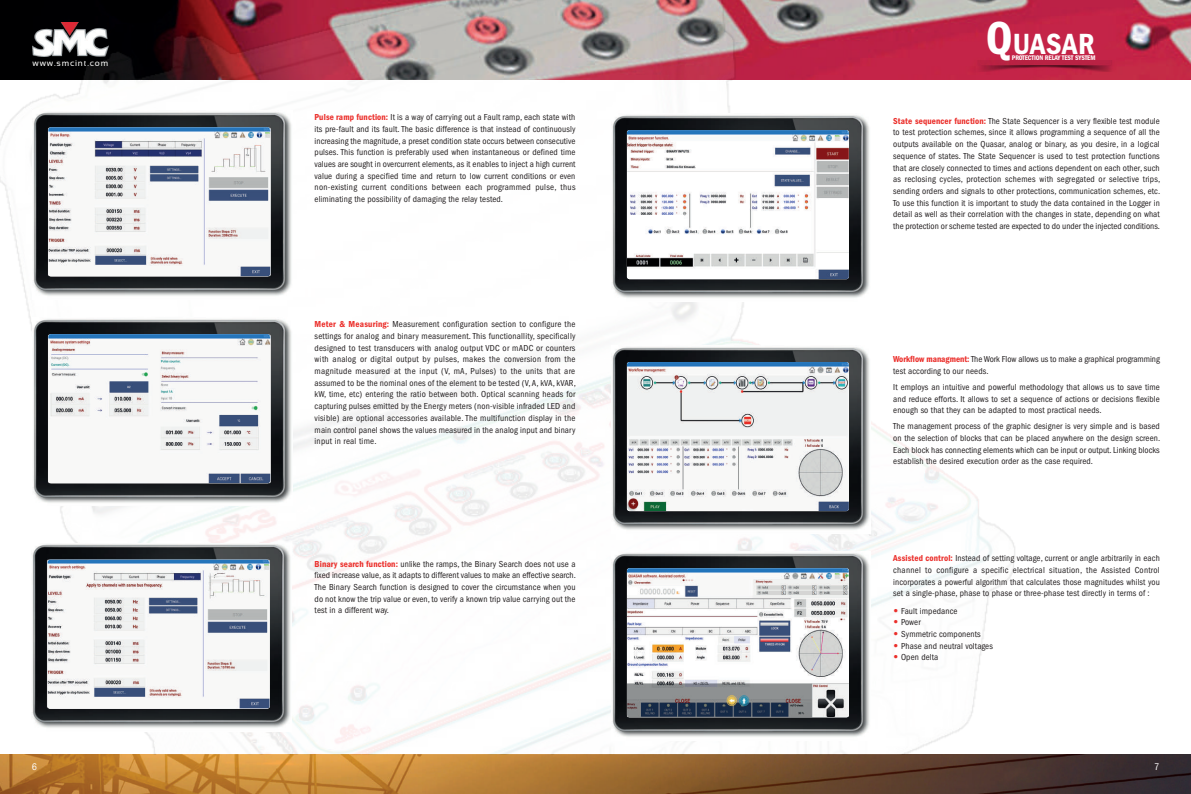
<style>
.page{position:relative;width:1191px;height:794px;background:#fff}
.page>*{position:absolute;margin:0;border:0;box-sizing:border-box;transform-origin:0 0}
.t1{font:600 condensed 48px "Franklin Gothic";color:#fff}
.t2{font:600 condensed 30.2px "Franklin Gothic";letter-spacing:.02em;color:#fff}
.t3{font:condensed 10px "Franklin Gothic";color:#fff}
.t4{font:condensed 9px/11.7px "Franklin Gothic";letter-spacing:.01em;color:#231f20;text-align:justify}
.t5{font:8.5px "Sansation";letter-spacing:.1em;color:#fff}
.t6{font:600 condensed 6.9px "Franklin Gothic";letter-spacing:-.02em;color:#fff}
.s1{font-weight:600;color:#eb2e2a}
.s2{font-family:"Helvetica";font-weight:300;color:#eb2e2a}
</style>
<div class="page">
<img style="left:0;top:754px;width:1191px;height:40px">
<img style="left:1095px;top:0;width:96px;height:79px">
<img style="left:1095px;top:61px;width:35px;height:10px">
<img style="left:0;top:0;width:1095px;height:754px">
<img style="left:33px;top:317px;width:259px;height:189px">
<img style="left:48px;top:334px;width:222px;height:149px">
<img style="left:33px;top:111px;width:259px;height:188px">
<img style="left:48px;top:127px;width:222px;height:149px">
<img style="left:611px;top:113px;width:259px;height:189px">
<img style="left:627px;top:130px;width:222px;height:149px">
<img style="left:611px;top:345px;width:259px;height:189px">
<img style="left:627px;top:362px;width:222px;height:149px">
<img style="left:32px;top:543px;width:259px;height:188px">
<img style="left:48px;top:559px;width:221px;height:150px">
<img style="left:611px;top:551px;width:259px;height:189px">
<img style="left:627px;top:568px;width:222px;height:149px">
<p class="t5" style="left:33px;top:58px;width:77px">www.smcint.com</p>
<p class="t3" style="left:32px;top:761px;width:7px">6</p>
<p class="t4" style="left:314px;top:111px;width:262px"><span class="s1">Pulse ramp function:</span> It is a way of carrying out a Fault ramp, each state with its pre-fault and its fault. The basic difference is that instead of continuously increasing the magnitude, a preset condition state occurs between consecutive pulses. This function is preferably used when instantaneous or defined time values are sought in overcurrent elements, as it enables to inject a high current value during a specified time and return to low current conditions or even non-existing current conditions between each programmed pulse, thus eliminating the possibility of damaging the relay tested.</p>
<p class="t4" style="left:314px;top:318px;width:263px"><span class="s1">Meter &amp; Measuring:</span> Measurement configuration section to configure the settings for analog and binary measurement. This functionallity, specifically designed to test transducers with analog output VDC or mADC or counters with analog or digital output by pulses, makes the conversion from the magnitude measured at the input (V, mA, Pulses) to the units that are assumed to be the nominal ones of the element to be tested (V, A, kVA, kVAR, kW, time, etc) entering the ratio between both. Optical scanning heads for capturing pulses emitted by the Energy meters (non-visible infraded LED and visible) are optional accessories available. The multifunction display in the main control panel shows the values measured in the analog input and binary input in real time.</p>
<p class="t4" style="left:314px;top:558px;width:263px"><span class="s1">Binary search function:</span> unlike the ramps, the Binary Search does not use a fixed increase value, as it adapts to different values to make an effective search.<br>The Binary Search function is designed to cover the circumstance when you do not know the trip value or even, to verify a known trip value carrying out the test in a different way.</p>
<h1 class="t1" style="left:985px;top:11px;width:28px">Q</h1>
<h2 class="t2" style="left:1012px;top:27px;width:83px">UASAR</h2>
<p class="t6" style="left:1012px;top:54px;width:85px">PROTECTION RELAY TEST SYSTEM</p>
<p class="t4" style="left:893px;top:115px;width:268px"><span class="s1">State sequencer function:</span> The State Sequencer is a very flexible test module to test protection schemes, since it allows programming a sequence of all the outputs available on the Quasar, analog or binary, as you desire, in a logical sequence of states. The State Sequencer is used to test protection functions that are closely connected to times and actions dependent on each other, such as reclosing cycles, protection schemes with segregated or selective trips, sending orders and signals to other protections, communication schemes, etc.<br>To use this function it is important to study the data contained in the Logger in detail as well as their correlation with the changes in state, depending on what the protection or scheme tested are expected to do under the injected conditions.</p>
<p class="t4" style="left:893px;top:353px;width:268px"><span class="s1">Workflow managment:</span> The Work Flow allows us to make a graphical programming test according to our needs.</p>
<p class="t4" style="left:893px;top:381px;width:268px">It employs an intuitive and powerful methodology that allows us to save time and reduce efforts. It allows to set a sequence of actions or decisions flexible enough so that they can be adapted to most practical needs.</p>
<p class="t4" style="left:893px;top:420px;width:268px">The management process of the graphic designer is very simple and is based on the selection of blocks that can be placed anywhere on the design screen.<br>Each block has connecting elements which can be input or output. Linking blocks establish the desired execution order as the case required.</p>
<p class="t4" style="left:893px;top:552px;width:268px"><span class="s1">Assisted control:</span> Instead of setting voltage, current or angle arbitrarily in each channel to configure a specific electrical situation, the Assisted Control incorporates a powerful algorithm that calculates those magnitudes whilst you set a single-phase, phase to phase or three-phase test directly in terms of :</p>
<p class="t4" style="left:893px;top:605px;width:66px"><span class="s2">•</span> Fault impedance</p>
<p class="t4" style="left:893px;top:616px;width:29px"><span class="s2">•</span> Power</p>
<p class="t4" style="left:893px;top:628px;width:89px"><span class="s2">•</span> Symmetric components</p>
<p class="t4" style="left:893px;top:640px;width:101px"><span class="s2">•</span> Phase and neutral voltages</p>
<p class="t4" style="left:893px;top:651px;width:47px"><span class="s2">•</span> Open delta</p>
<p class="t3" style="left:1154px;top:761px;width:7px">7</p>
</div>
